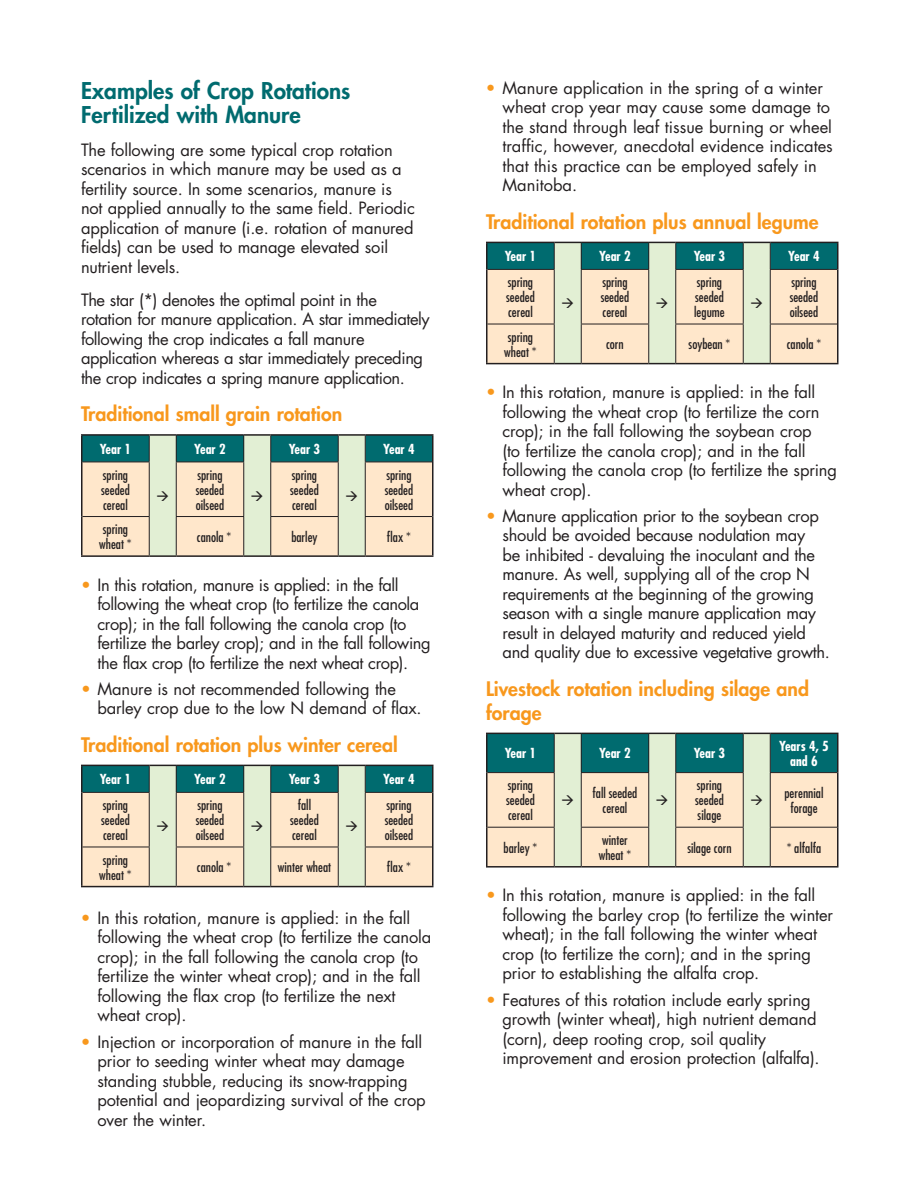
<style>
.page{position:relative;width:918px;height:1188px;background:#fff}
.page>*{position:absolute;margin:0;border:0;box-sizing:border-box;transform-origin:0 0}
.t1{font:800 22.5px/24px "Futura";color:#006b6f}
.t2{font:800 19.5px/24px "Futura";color:#f8981d}
.t3{font:16.5px/19.5px "Futura";letter-spacing:-.01em;color:#231f20}
.t4{font:condensed 13.5px/15px "Futura";color:#231f20}
.t5{font:700 condensed 13.5px/15px "Futura";color:#fff;text-align:center}
.s1{color:#f8981d}
</style>
<div class="page">
<hr style="left:81px;top:434px;width:68px;height:2px;background:#231f20">
<hr style="left:149px;top:434px;width:27px;height:2px;background:#231f20">
<hr style="left:176px;top:434px;width:68px;height:2px;background:#231f20">
<hr style="left:244px;top:434px;width:27px;height:2px;background:#231f20">
<hr style="left:271px;top:434px;width:67px;height:2px;background:#231f20">
<hr style="left:338px;top:434px;width:27px;height:2px;background:#231f20">
<hr style="left:365px;top:434px;width:69px;height:2px;background:#231f20">
<hr style="left:432px;top:436px;width:2px;height:26px;background:#231f20">
<hr style="left:432px;top:462px;width:2px;height:55px;background:#231f20">
<hr style="left:432px;top:517px;width:2px;height:38px;background:#231f20">
<hr style="left:81px;top:555px;width:68px;height:2px;background:#231f20">
<hr style="left:149px;top:555px;width:27px;height:2px;background:#231f20">
<hr style="left:176px;top:555px;width:68px;height:2px;background:#231f20">
<hr style="left:244px;top:555px;width:27px;height:2px;background:#231f20">
<hr style="left:271px;top:555px;width:67px;height:2px;background:#231f20">
<hr style="left:338px;top:555px;width:27px;height:2px;background:#231f20">
<hr style="left:365px;top:555px;width:69px;height:2px;background:#231f20">
<hr style="left:365px;top:765px;width:69px;height:1px;background:#231f20">
<hr style="left:432px;top:766px;width:2px;height:26px;background:#231f20">
<hr style="left:432px;top:792px;width:2px;height:55px;background:#231f20">
<hr style="left:432px;top:847px;width:2px;height:39px;background:#231f20">
<hr style="left:365px;top:886px;width:69px;height:1px;background:#231f20">
<hr style="left:486px;top:242px;width:68px;height:1px;background:#231f20">
<hr style="left:486px;top:243px;width:2px;height:26px;background:#231f20">
<hr style="left:486px;top:269px;width:2px;height:55px;background:#231f20">
<hr style="left:486px;top:324px;width:2px;height:39px;background:#231f20">
<hr style="left:486px;top:363px;width:68px;height:1px;background:#231f20">
<hr style="left:486px;top:733px;width:68px;height:1px;background:#231f20">
<hr style="left:486px;top:734px;width:2px;height:39px;background:#231f20">
<hr style="left:486px;top:773px;width:2px;height:54px;background:#231f20">
<hr style="left:486px;top:827px;width:2px;height:39px;background:#231f20">
<hr style="left:486px;top:866px;width:68px;height:2px;background:#231f20">
<hr style="left:554px;top:866px;width:27px;height:2px;background:#231f20">
<hr style="left:581px;top:866px;width:68px;height:2px;background:#231f20">
<hr style="left:649px;top:866px;width:27px;height:2px;background:#231f20">
<hr style="left:676px;top:866px;width:67px;height:2px;background:#231f20">
<hr style="left:743px;top:866px;width:27px;height:2px;background:#231f20">
<hr style="left:770px;top:866px;width:68px;height:2px;background:#231f20">
<svg style="left:81px;top:435px;width:352px;height:121px;background:#c5cbb6"></svg>
<svg style="left:81px;top:765px;width:352px;height:122px;background:#c4cab5"></svg>
<svg style="left:487px;top:242px;width:351px;height:122px;background:#c4cab5"></svg>
<svg style="left:487px;top:733px;width:351px;height:134px;background:#b7c4b1"></svg>
<h1 class="t1" style="left:81px;top:78px;width:271px">Examples of Crop Rotations<br>Fertilized with Manure</h1>
<p class="t3" style="left:81px;top:140px;width:335px">The following are some typical crop rotation scenarios in which manure may be used as a fertility source. In some scenarios, manure is not applied annually to the same field. Periodic application of manure (i.e. rotation of manured fields) can be used to manage elevated soil nutrient levels.</p>
<p class="t3" style="left:81px;top:290px;width:350px">The star (*) denotes the optimal point in the rotation for manure application. A star immediately following the crop indicates a fall manure application whereas a star immediately preceding the crop indicates a spring manure application.</p>
<p class="t2" style="left:81px;top:402px;width:263px">Traditional small grain rotation</p>
<p class="t5" style="left:100px;top:441px;width:33px">Year 1</p>
<p class="t5" style="left:194px;top:441px;width:33px">Year 2</p>
<p class="t5" style="left:289px;top:441px;width:33px">Year 3</p>
<p class="t5" style="left:383px;top:441px;width:33px">Year 4</p>
<p class="t4" style="left:101px;top:467px;width:30px">spring seeded cereal</p>
<p class="t4" style="left:196px;top:467px;width:30px">spring seeded oilseed</p>
<p class="t4" style="left:290px;top:467px;width:30px">spring seeded cereal</p>
<p class="t4" style="left:385px;top:467px;width:30px">spring seeded oilseed</p>
<p class="t4" style="left:99px;top:522px;width:34px">spring wheat *</p>
<p class="t4" style="left:197px;top:529px;width:36px">canola *</p>
<p class="t4" style="left:291px;top:529px;width:28px">barley</p>
<p class="t4" style="left:387px;top:529px;width:26px">flax *</p>
<p class="t3" style="left:98px;top:575px;width:335px;text-indent:-16px"><span class="s1">•</span> In this rotation, manure is applied: in the fall following the wheat crop (to fertilize the canola crop); in the fall following the canola crop (to fertilize the barley crop); and in the fall following the flax crop (to fertilize the next wheat crop).</p>
<p class="t3" style="left:98px;top:679px;width:326px;text-indent:-16px"><span class="s1">•</span> Manure is not recommended following the barley crop due to the low N demand of flax.</p>
<p class="t2" style="left:81px;top:732px;width:318px">Traditional rotation plus winter cereal</p>
<p class="t5" style="left:100px;top:772px;width:33px">Year 1</p>
<p class="t5" style="left:194px;top:772px;width:33px">Year 2</p>
<p class="t5" style="left:289px;top:772px;width:33px">Year 3</p>
<p class="t5" style="left:383px;top:772px;width:33px">Year 4</p>
<p class="t4" style="left:101px;top:797px;width:30px">spring seeded cereal</p>
<p class="t4" style="left:196px;top:797px;width:30px">spring seeded oilseed</p>
<p class="t4" style="left:290px;top:797px;width:30px;text-align:center">fall seeded cereal</p>
<p class="t4" style="left:385px;top:797px;width:30px">spring seeded oilseed</p>
<p class="t4" style="left:99px;top:852px;width:34px">spring wheat *</p>
<p class="t4" style="left:197px;top:860px;width:36px">canola *</p>
<p class="t4" style="left:278px;top:860px;width:55px">winter wheat</p>
<p class="t4" style="left:387px;top:860px;width:26px">flax *</p>
<p class="t3" style="left:97px;top:908px;width:335px;text-indent:-16px"><span class="s1">•</span> In this rotation, manure is applied: in the fall following the wheat crop (to fertilize the canola crop); in the fall following the canola crop (to fertilize the winter wheat crop); and in the fall following the flax crop (to fertilize the next wheat crop).</p>
<p class="t3" style="left:97px;top:1032px;width:330px;text-indent:-16px"><span class="s1">•</span> Injection or incorporation of manure in the fall prior to seeding winter wheat may damage standing stubble, reducing its snow-trapping potential and jeopardizing survival of the crop over the winter.</p>
<p class="t3" style="left:502px;top:78px;width:332px;text-indent:-16px"><span class="s1">•</span> Manure application in the spring of a winter wheat crop year may cause some damage to the stand through leaf tissue burning or wheel traffic, however, anecdotal evidence indicates that this practice can be employed safely in Manitoba.</p>
<p class="t2" style="left:486px;top:209px;width:334px">Traditional rotation plus annual legume</p>
<p class="t5" style="left:505px;top:249px;width:33px">Year 1</p>
<p class="t5" style="left:599px;top:249px;width:33px">Year 2</p>
<p class="t5" style="left:694px;top:249px;width:33px">Year 3</p>
<p class="t5" style="left:788px;top:249px;width:33px">Year 4</p>
<p class="t4" style="left:506px;top:274px;width:30px">spring seeded cereal</p>
<p class="t4" style="left:601px;top:274px;width:30px">spring seeded cereal</p>
<p class="t4" style="left:694px;top:274px;width:32px">spring seeded legume</p>
<p class="t4" style="left:790px;top:274px;width:30px">spring seeded oilseed</p>
<p class="t4" style="left:504px;top:329px;width:34px">spring wheat *</p>
<p class="t4" style="left:606px;top:337px;width:19px">corn</p>
<p class="t4" style="left:689px;top:337px;width:43px">soybean *</p>
<p class="t4" style="left:787px;top:337px;width:36px">canola *</p>
<p class="t3" style="left:502px;top:382px;width:336px;text-indent:-16px"><span class="s1">•</span> In this rotation, manure is applied: in the fall following the wheat crop (to fertilize the corn crop); in the fall following the soybean crop<br>(to fertilize the canola crop); and in the fall following the canola crop (to fertilize the spring wheat crop).</p>
<p class="t3" style="left:502px;top:506px;width:329px;text-indent:-16px"><span class="s1">•</span> Manure application prior to the soybean crop should be avoided because nodulation may<br>be inhibited - devaluing the inoculant and the manure. As well, supplying all of the crop N requirements at the beginning of the growing season with a single manure application may result in delayed maturity and reduced yield and quality due to excessive vegetative growth.</p>
<p class="t2" style="left:486px;top:676px;width:325px">Livestock rotation including silage and forage</p>
<p class="t5" style="left:505px;top:746px;width:33px">Year 1</p>
<p class="t5" style="left:599px;top:746px;width:33px">Year 2</p>
<p class="t5" style="left:694px;top:746px;width:33px">Year 3</p>
<p class="t5" style="left:779px;top:738px;width:51px">Years 4, 5 and 6</p>
<p class="t4" style="left:506px;top:778px;width:30px">spring seeded cereal</p>
<p class="t4" style="left:593px;top:785px;width:46px;text-align:center">fall seeded cereal</p>
<p class="t4" style="left:695px;top:778px;width:30px">spring seeded silage</p>
<p class="t4" style="left:785px;top:785px;width:40px;text-align:center">perennial forage</p>
<p class="t4" style="left:504px;top:840px;width:35px">barley *</p>
<p class="t4" style="left:599px;top:832px;width:34px">winter wheat *</p>
<p class="t4" style="left:687px;top:840px;width:46px">silage corn</p>
<p class="t4" style="left:787px;top:840px;width:36px">* alfalfa</p>
<p class="t3" style="left:502px;top:885px;width:332px;text-indent:-16px"><span class="s1">•</span> In this rotation, manure is applied: in the fall following the barley crop (to fertilize the winter wheat); in the fall following the winter wheat crop (to fertilize the corn); and in the spring prior to establishing the alfalfa crop.</p>
<p class="t3" style="left:502px;top:990px;width:319px;text-indent:-16px"><span class="s1">•</span> Features of this rotation include early spring growth (winter wheat), high nutrient demand (corn), deep rooting crop, soil quality improvement and erosion protection (alfalfa).</p>
</div>
